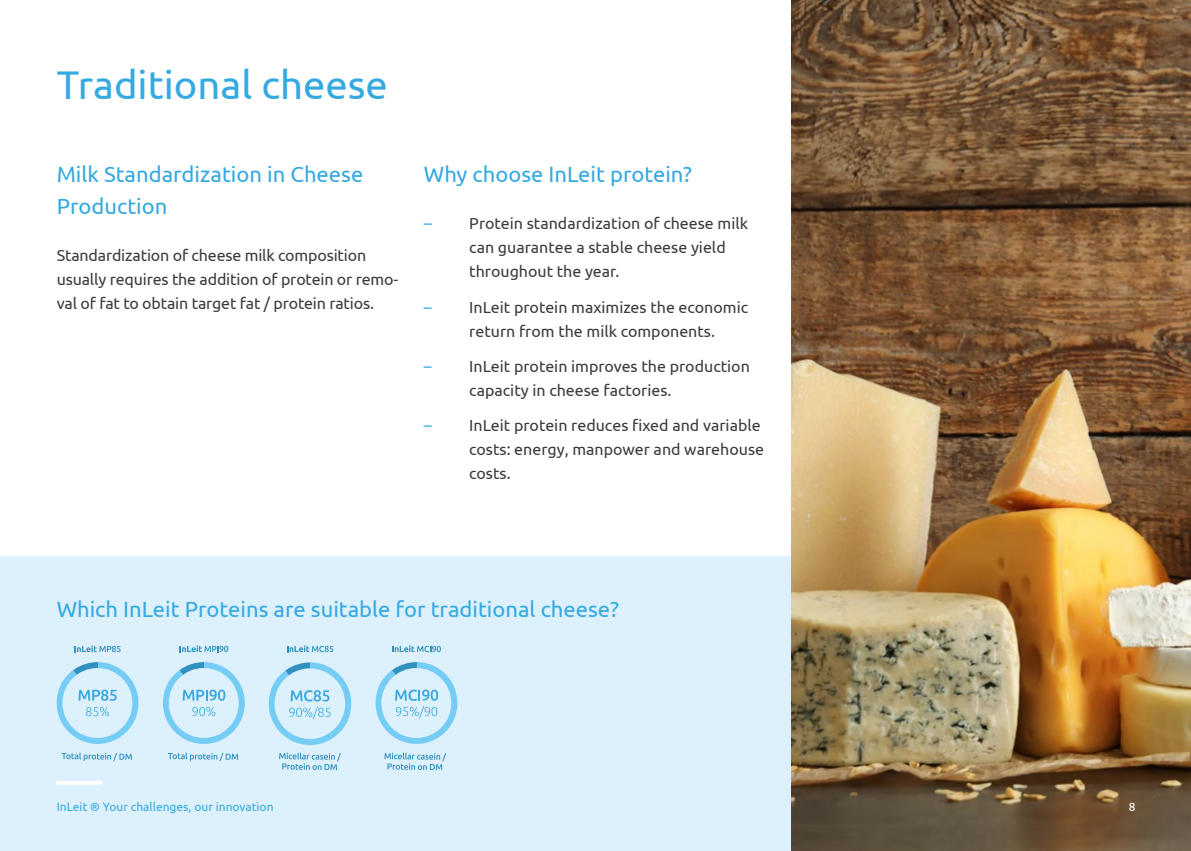
<style>
.page{position:relative;width:1191px;height:851px;background:#fff}
.page>*{position:absolute;margin:0;border:0;box-sizing:border-box;transform-origin:0 0}
.t1{font:40px "Ubuntu";color:#36a9e1}
.t2{font:22px/32px "Ubuntu";color:#36a9e1}
.t3{font:16px/24px "Ubuntu";color:#3c3c3b}
.t4{font:12px "Ubuntu";color:#36a9e1}
.t5{font:12px "Ubuntu";color:#fff}
.s1{color:#36a9e1}
</style>
<div class="page">
<div style="left:0;top:556px;width:791px;height:294px;background:#ddf1fd"></div>
<svg style="left:57px;top:781px;width:45px;height:3px"></svg>
<img style="left:791px;top:0;width:400px;height:850px">
<svg style="left:375px;top:662px;width:82px;height:82px"></svg>
<svg style="left:392px;top:645px;width:49px;height:7px"></svg>
<svg style="left:384px;top:752px;width:62px;height:18px"></svg>
<svg style="left:56px;top:662px;width:83px;height:82px"></svg>
<svg style="left:62px;top:752px;width:70px;height:9px"></svg>
<svg style="left:74px;top:645px;width:47px;height:7px"></svg>
<svg style="left:163px;top:662px;width:82px;height:82px"></svg>
<svg style="left:168px;top:752px;width:70px;height:9px"></svg>
<svg style="left:180px;top:645px;width:48px;height:7px"></svg>
<svg style="left:279px;top:752px;width:62px;height:18px"></svg>
<svg style="left:287px;top:645px;width:46px;height:7px"></svg>
<svg style="left:268px;top:662px;width:83px;height:83px"></svg>
<h1 class="t1" style="left:57px;top:61px;width:333px">Traditional cheese</h1>
<h2 class="t2" style="left:57px;top:158px;width:308px">Milk Standardization in Cheese<br>Production</h2>
<p class="t3" style="left:57px;top:243px;width:343px">Standardization of cheese milk composition usually requires the addition of protein or remo&shy;val of fat to obtain target fat / protein ratios.</p>
<h2 class="t2" style="left:424px;top:158px;width:269px">Why choose InLeit protein?</h2>
<p class="t3" style="left:469px;top:211px;width:280px;text-indent:-45px"><span class="s1">–</span> Protein standardization of cheese milk can guarantee a stable cheese yield throughout the year.</p>
<p class="t3" style="left:469px;top:294px;width:280px;text-indent:-45px"><span class="s1">–</span> InLeit protein maximizes the economic return from the milk components.</p>
<p class="t3" style="left:469px;top:354px;width:282px;text-indent:-45px"><span class="s1">–</span> InLeit protein improves the production capacity in cheese factories.</p>
<p class="t3" style="left:469px;top:413px;width:296px;text-indent:-45px"><span class="s1">–</span> InLeit protein reduces fixed and variable costs: energy, manpower and warehouse costs.</p>
<h2 class="t2" style="left:57px;top:592px;width:564px">Which InLeit Proteins are suitable for traditional cheese?</h2>
<p class="t4" style="left:57px;top:799px;width:218px">InLeit ® Your challenges, our innovation</p>
<p class="t5" style="left:1129px;top:799px;width:8px">8</p>
</div>
